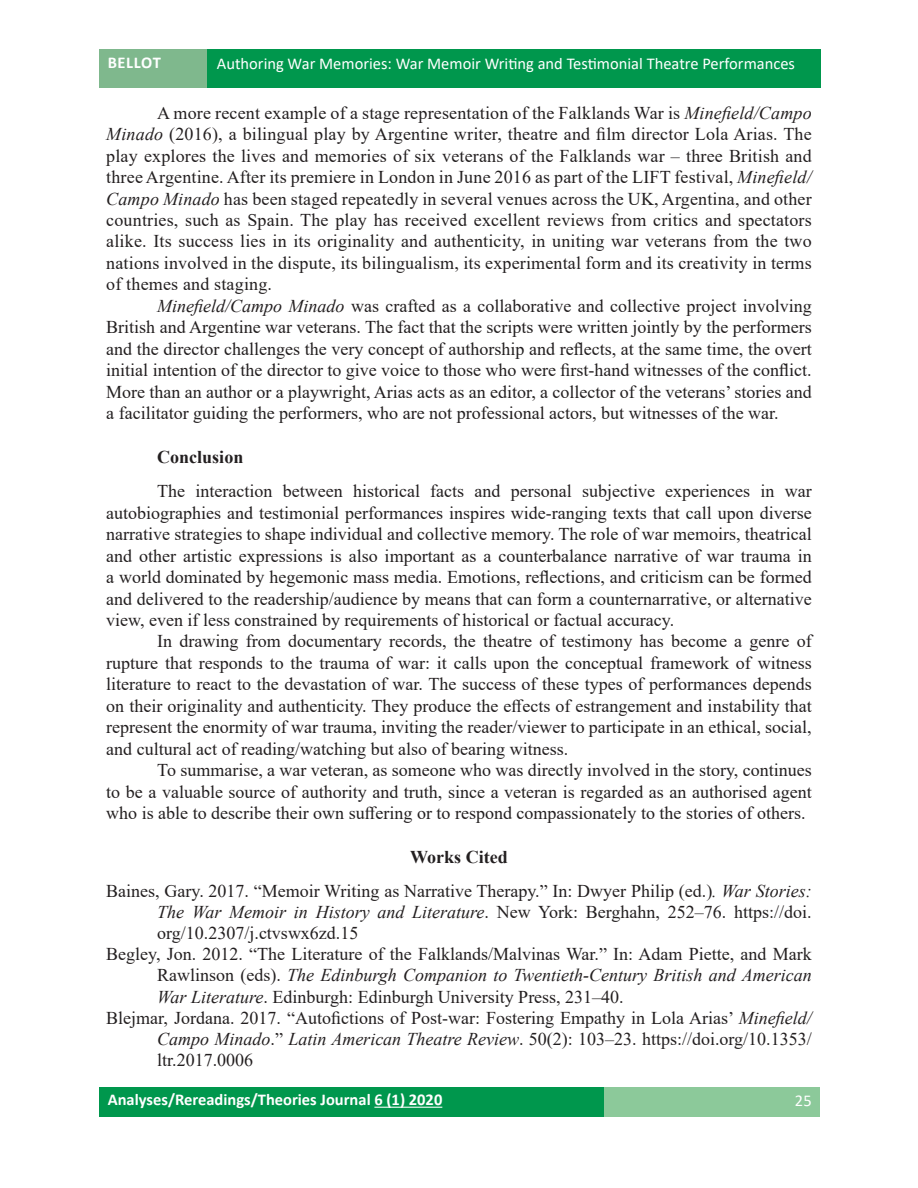
<style>
.page{position:relative;width:918px;height:1188px;background:#fff}
.page>*{position:absolute;margin:0;border:0;box-sizing:border-box;transform-origin:0 0}
.tekst{font:18px/21.5px "Times New Roman";color:#231f20;text-align:justify}
.literatura_tekst{font:18px/21.1px "Times New Roman";color:#231f20;text-align:justify}
.tytuł_2{font:700 18px "Times New Roman";color:#231f20}
.literatura{font:700 18px "Times New Roman";color:#231f20}
.t1{font:16.5px "Calibri";color:#fff}
.t2{font:700 16.5px "Calibri";color:#fff}
.s1{font-style:italic}
</style>
<div class="page">
<div style="left:99px;top:50px;width:109px;height:38px;background:#7fb88d"></div>
<div style="left:207px;top:50px;width:614px;height:38px;background:#00974d"></div>
<div style="left:603px;top:1088px;width:217px;height:29px;background:#8cc99a"></div>
<div style="left:99px;top:1088px;width:504px;height:29px;background:#00974d"></div>
<hr style="left:374px;top:1107px;width:68px;height:1px;background:#fff">
<p class="t2" style="left:108px;top:51px;width:55px">BELLOT</p>
<p class="t1" style="left:217px;top:52px;width:580px">Authoring War Memories: War Memoir Writing and Testimonial Theatre Performances</p>
<p class="tekst" style="left:106px;top:101px;width:707px;text-indent:51px">A more recent example of a stage representation of the Falklands War is <span class="s1">Minefield/Campo Minado</span> (2016), a bilingual play by Argentine writer, theatre and film director Lola Arias. The play explores the lives and memories of six veterans of the Falklands war – three British and three Argentine. After its premiere in London in June 2016 as part of the LIFT festival, <span class="s1">Minefield/ Campo Minado</span> has been staged repeatedly in several venues across the UK, Argentina, and other countries, such as Spain. The play has received excellent reviews from critics and spectators alike. Its success lies in its originality and authenticity, in uniting war veterans from the two nations involved in the dispute, its bilingualism, its experimental form and its creativity in terms of themes and staging.</p>
<p class="tekst" style="left:106px;top:295px;width:707px;text-indent:51px"><span class="s1">Minefield/Campo Minado</span> was crafted as a collaborative and collective project involving British and Argentine war veterans. The fact that the scripts were written jointly by the performers and the director challenges the very concept of authorship and reflects, at the same time, the overt initial intention of the director to give voice to those who were first-hand witnesses of the conflict.<br>More than an author or a playwright, Arias acts as an editor, a collector of the veterans’ stories and a facilitator guiding the performers, who are not professional actors, but witnesses of the war.</p>
<p class="tytuł_2" style="left:157px;top:444px;width:88px">Conclusion</p>
<p class="tekst" style="left:106px;top:480px;width:707px;text-indent:51px">The interaction between historical facts and personal subjective experiences in war autobiographies and testimonial performances inspires wide-ranging texts that call upon diverse narrative strategies to shape individual and collective memory. The role of war memoirs, theatrical and other artistic expressions is also important as a counterbalance narrative of war trauma in a world dominated by hegemonic mass media. Emotions, reflections, and criticism can be formed and delivered to the readership/audience by means that can form a counternarrative, or alternative view, even if less constrained by requirements of historical or factual accuracy.</p>
<p class="tekst" style="left:106px;top:630px;width:707px;text-indent:51px">In drawing from documentary records, the theatre of testimony has become a genre of rupture that responds to the trauma of war: it calls upon the conceptual framework of witness literature to react to the devastation of war. The success of these types of performances depends on their originality and authenticity. They produce the effects of estrangement and instability that represent the enormity of war trauma, inviting the reader/viewer to participate in an ethical, social, and cultural act of reading/watching but also of bearing witness.</p>
<p class="tekst" style="left:106px;top:759px;width:707px;text-indent:51px">To summarise, a war veteran, as someone who was directly involved in the story, continues to be a valuable source of authority and truth, since a veteran is regarded as an authorised agent who is able to describe their own suffering or to respond compassionately to the stories of others.</p>
<p class="literatura" style="left:410px;top:844px;width:99px">Works Cited</p>
<p class="literatura_tekst" style="left:157px;top:880px;width:656px;text-indent:-51px">Baines, Gary. 2017. “Memoir Writing as Narrative Therapy.” In: Dwyer Philip (ed.)<span class="s1">. War Stories:<br>The War Memoir in History and Literature</span>. New York: Berghahn, 252–76. https://doi. org/10.2307/j.ctvswx6zd.15</p>
<p class="literatura_tekst" style="left:157px;top:943px;width:656px;text-indent:-51px">Begley, Jon. 2012. “The Literature of the Falklands/Malvinas War.” In: Adam Piette, and Mark Rawlinson (eds). <span class="s1">The Edinburgh Companion to Twentieth-Century British and American War Literature</span>. Edinburgh: Edinburgh University Press, 231–40.</p>
<p class="literatura_tekst" style="left:157px;top:1007px;width:656px;text-indent:-51px">Blejmar, Jordana. 2017. “Autofictions of Post-war: Fostering Empathy in Lola Arias’ <span class="s1">Minefield/ Campo Minado</span>.” <span class="s1">Latin American Theatre Review</span>. 50(2): 103–23. https://doi.org/10.1353/ ltr.2017.0006</p>
<p class="t2" style="left:108px;top:1088px;width:336px">Analyses/Rereadings/Theories Journal 6 (1) 2020</p>
<p class="t1" style="left:795px;top:1089px;width:18px">25</p>
</div>
